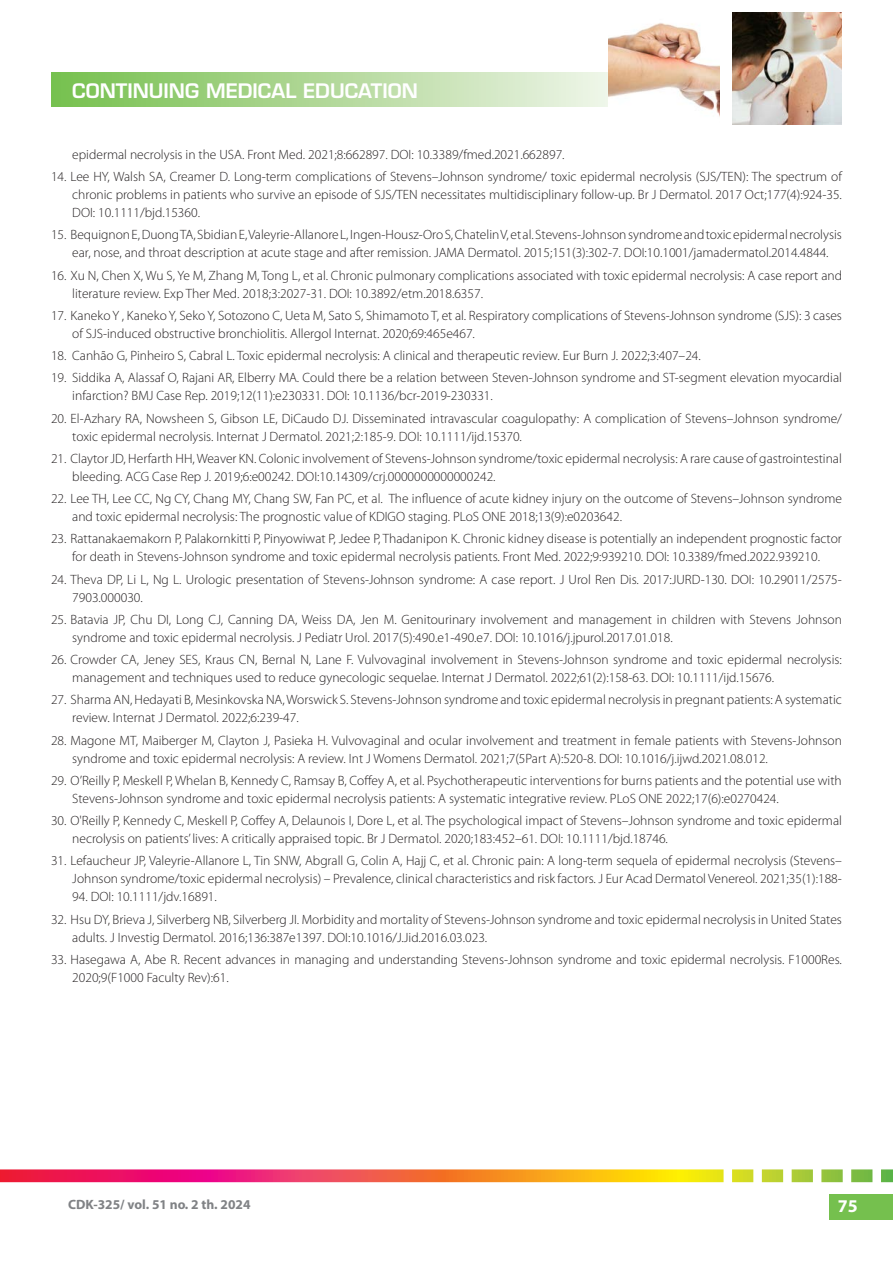
<style>
.page{position:relative;width:893px;height:1263px;background:#fff}
.page>*{position:absolute;margin:0;border:0;box-sizing:border-box;transform-origin:0 0}
.t1{font:600 19.5px "Eurostile LT Std";color:#fff}
.t2{font:700 18px "Myriad Pro";color:#fff}
.t3{font:300 13.5px/18px "Myriad Pro";color:#231f20}
.t4{font:700 13.5px "Myriad Pro";color:#808285}
</style>
<div class="page">
<div style="left:829px;top:1194px;width:64px;height:26px;background:#75c04e"></div>
<svg style="left:0;top:1169px;width:893px;height:13px;background:#e87c50"></svg>
<svg style="left:51px;top:72px;width:558px;height:35px;background:#b2d99a"></svg>
<img style="left:732px;top:13px;width:110px;height:111px">
<img style="left:609px;top:23px;width:110px;height:91px">
<h1 class="t1" style="left:72px;top:79px;width:347px">CONTINUING MEDICAL EDUCATION</h1>
<p class="t3" style="left:72px;top:146px;width:494px">epidermal necrolysis in the USA. Front Med. 2021;8:662897. DOI: 10.3389/fmed.2021.662897.</p>
<p class="t3" style="left:72px;top:168px;width:771px;text-align:justify;text-indent:-21px">14. Lee HY, Walsh SA, Creamer D. Long-term complications of Stevens–Johnson syndrome/ toxic epidermal necrolysis (SJS/TEN): The spectrum of chronic problems in patients who survive an episode of SJS/TEN necessitates multidisciplinary follow-up. Br J Dermatol. 2017 Oct;177(4):924-35.<br>DOI: 10.1111/bjd.15360.</p>
<p class="t3" style="left:51px;top:226px;width:792px;text-align:center">15. Bequignon E, Duong TA, Sbidian E, Valeyrie-Allanore L, Ingen-Housz-Oro S, Chatelin V, et al. Stevens-Johnson syndrome and toxic epidermal necrolysis ear, nose, and throat description at acute stage and after remission. JAMA Dermatol. 2015;151(3):302-7. DOI:10.1001/jamadermatol.2014.4844.</p>
<p class="t3" style="left:72px;top:266px;width:771px;text-indent:-21px">16. Xu N, Chen X, Wu S, Ye M, Zhang M, Tong L, et al. Chronic pulmonary complications associated with toxic epidermal necrolysis: A case report and literature review. Exp Ther Med. 2018;3:2027-31. DOI: 10.3892/etm.2018.6357.</p>
<p class="t3" style="left:72px;top:307px;width:771px;text-indent:-21px">17. Kaneko Y , Kaneko Y, Seko Y, Sotozono C, Ueta M, Sato S, Shimamoto T, et al. Respiratory complications of Stevens-Johnson syndrome (SJS): 3 cases of SJS-induced obstructive bronchiolitis. Allergol Internat. 2020;69:465e467.</p>
<p class="t3" style="left:51px;top:347px;width:651px">18. Canhão G, Pinheiro S, Cabral L. Toxic epidermal necrolysis: A clinical and therapeutic review. Eur Burn J. 2022;3:407–24.</p>
<p class="t3" style="left:72px;top:369px;width:771px;text-indent:-21px">19. Siddika A, Alassaf O, Rajani AR, Elberry MA. Could there be a relation between Steven-Johnson syndrome and ST-segment elevation myocardial infarction? BMJ Case Rep. 2019;12(11):e230331. DOI: 10.1136/bcr-2019-230331.</p>
<p class="t3" style="left:72px;top:409px;width:771px;text-indent:-21px">20. El-Azhary RA, Nowsheen S, Gibson LE, DiCaudo DJ. Disseminated intravascular coagulopathy: A complication of Stevens–Johnson syndrome/ toxic epidermal necrolysis. Internat J Dermatol. 2021;2:185-9. DOI: 10.1111/ijd.15370.</p>
<p class="t3" style="left:72px;top:450px;width:771px;text-indent:-21px">21. Claytor JD, Herfarth HH, Weaver KN. Colonic involvement of Stevens-Johnson syndrome/toxic epidermal necrolysis: A rare cause of gastrointestinal bleeding. ACG Case Rep J. 2019;6:e00242. DOI:10.14309/crj.0000000000000242.</p>
<p class="t3" style="left:72px;top:490px;width:771px;text-indent:-21px">22. Lee TH, Lee CC, Ng CY, Chang MY, Chang SW, Fan PC, et al. The influence of acute kidney injury on the outcome of Stevens–Johnson syndrome and toxic epidermal necrolysis: The prognostic value of KDIGO staging. PLoS ONE 2018;13(9):e0203642.</p>
<p class="t3" style="left:51px;top:530px;width:792px;text-align:center">23. Rattanakaemakorn P, Palakornkitti P, Pinyowiwat P, Jedee P, Thadanipon K. Chronic kidney disease is potentially an independent prognostic factor for death in Stevens-Johnson syndrome and toxic epidermal necrolysis patients. Front Med. 2022;9:939210. DOI: 10.3389/fmed.2022.939210.</p>
<p class="t3" style="left:72px;top:570px;width:771px;text-indent:-21px">24. Theva DP, Li L, Ng L. Urologic presentation of Stevens-Johnson syndrome: A case report. J Urol Ren Dis. 2017:JURD-130. DOI: 10.29011/2575-<br>7903.000030.</p>
<p class="t3" style="left:72px;top:611px;width:771px;text-indent:-21px">25. Batavia JP, Chu DI, Long CJ, Canning DA, Weiss DA, Jen M. Genitourinary involvement and management in children with Stevens Johnson syndrome and toxic epidermal necrolysis. J Pediatr Urol. 2017(5):490.e1-490.e7. DOI: 10.1016/j.jpurol.2017.01.018.</p>
<p class="t3" style="left:72px;top:651px;width:771px;text-indent:-21px">26. Crowder CA, Jeney SES, Kraus CN, Bernal N, Lane F. Vulvovaginal involvement in Stevens-Johnson syndrome and toxic epidermal necrolysis: management and techniques used to reduce gynecologic sequelae. Internat J Dermatol. 2022;61(2):158-63. DOI: 10.1111/ijd.15676.</p>
<p class="t3" style="left:72px;top:691px;width:771px;text-indent:-21px">27. Sharma AN, Hedayati B, Mesinkovska NA, Worswick S. Stevens-Johnson syndrome and toxic epidermal necrolysis in pregnant patients: A systematic review. Internat J Dermatol. 2022;6:239-47.</p>
<p class="t3" style="left:72px;top:731px;width:771px;text-indent:-21px">28. Magone MT, Maiberger M, Clayton J, Pasieka H. Vulvovaginal and ocular involvement and treatment in female patients with Stevens-Johnson syndrome and toxic epidermal necrolysis: A review. Int J Womens Dermatol. 2021;7(5Part A):520-8. DOI: 10.1016/j.ijwd.2021.08.012.</p>
<p class="t3" style="left:72px;top:772px;width:771px;text-indent:-21px">29. O’Reilly P, Meskell P, Whelan B, Kennedy C, Ramsay B, Coffey A, et al. Psychotherapeutic interventions for burns patients and the potential use with<br>Stevens-Johnson syndrome and toxic epidermal necrolysis patients: A systematic integrative review. PLoS ONE 2022;17(6):e0270424.</p>
<p class="t3" style="left:72px;top:812px;width:771px;text-indent:-21px">30. O'Reilly P, Kennedy C, Meskell P, Coffey A, Delaunois I, Dore L, et al. The psychological impact of Stevens–Johnson syndrome and toxic epidermal necrolysis on patients’ lives: A critically appraised topic. Br J Dermatol. 2020;183:452–61. DOI: 10.1111/bjd.18746.</p>
<p class="t3" style="left:51px;top:852px;width:792px;text-align:right">31. Lefaucheur JP, Valeyrie-Allanore L, Tin SNW, Abgrall G, Colin A, Hajj C, et al. Chronic pain: A long-term sequela of epidermal necrolysis (Stevens–<br>Johnson syndrome/toxic epidermal necrolysis) – Prevalence, clinical characteristics and risk factors. J Eur Acad Dermatol Venereol. 2021;35(1):188-</p>
<p class="t3" style="left:72px;top:888px;width:146px">94. DOI: 10.1111/jdv.16891.</p>
<p class="t3" style="left:72px;top:910px;width:771px;text-indent:-21px">32. Hsu DY, Brieva J, Silverberg NB, Silverberg JI. Morbidity and mortality of Stevens-Johnson syndrome and toxic epidermal necrolysis in United States adults. J Investig Dermatol. 2016;136:387e1397. DOI:10.1016/J.Jid.2016.03.023.</p>
<p class="t3" style="left:72px;top:951px;width:771px;text-indent:-21px">33. Hasegawa A, Abe R. Recent advances in managing and understanding Stevens-Johnson syndrome and toxic epidermal necrolysis. F1000Res.<br>2020;9(F1000 Faculty Rev):61.</p>
<p class="t4" style="left:68px;top:1196px;width:184px">CDK-325/ vol. 51 no. 2 th. 2024</p>
<h2 class="t2" style="left:838px;top:1194px;width:21px">75</h2>
</div>
